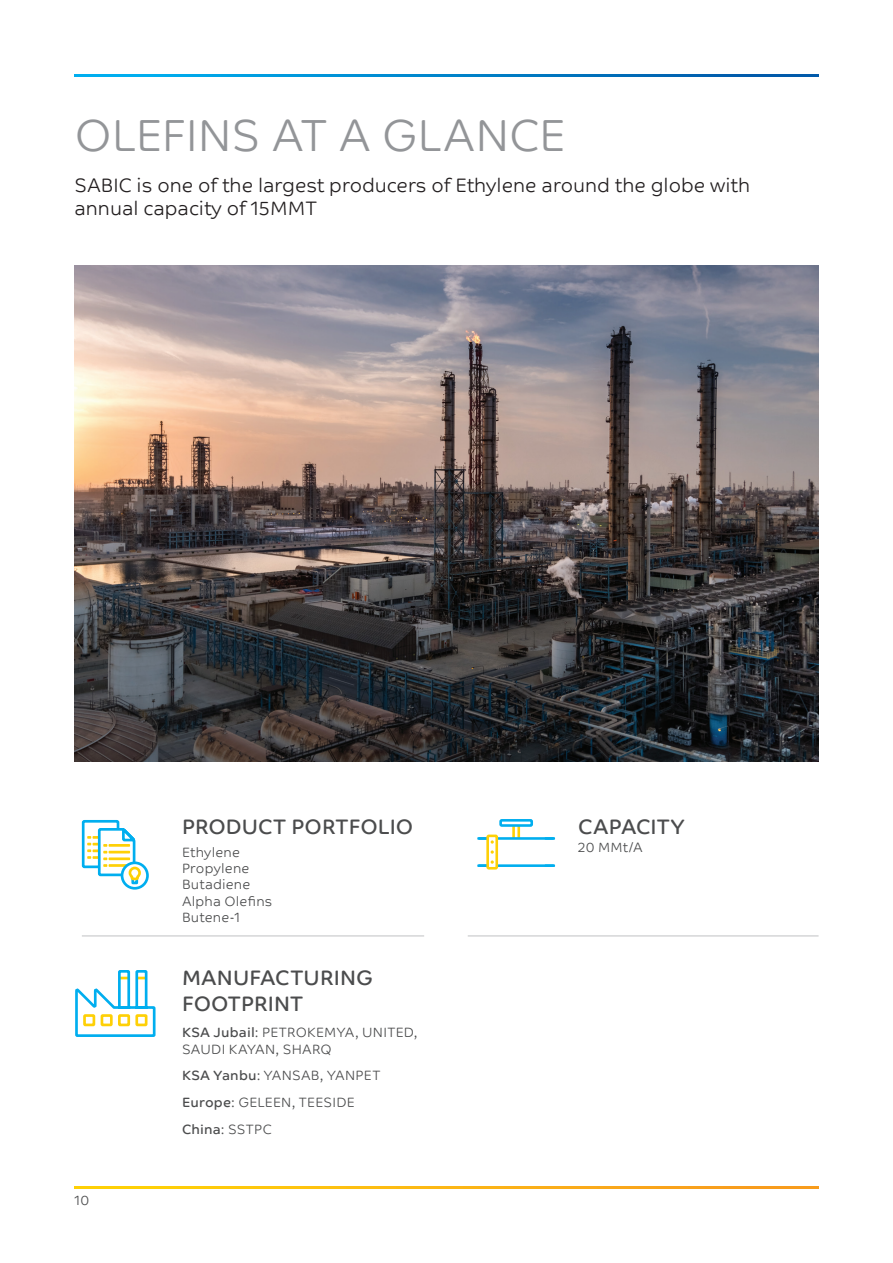
<style>
.page{position:relative;width:893px;height:1263px;background:#fff}
.page>*{position:absolute;margin:0;border:0;box-sizing:border-box;transform-origin:0 0}
.t1{font:300 45px "SABIC Typeface Text";color:#939598}
.t2{font:21px/25.2px "SABIC Typeface Text";color:#4b4c4d}
.t3{font:300 19.5px/23.4px "SABIC Typeface Text";color:#231f20}
.t4{font:300 13.5px/16.2px "SABIC Typeface Text";letter-spacing:.015em;color:#4b4c4d}
.s1{font-weight:400}
</style>
<div class="page">
<svg style="left:74px;top:74px;width:745px;height:3px"></svg>
<svg style="left:74px;top:1186px;width:745px;height:2px"></svg>
<img style="left:74px;top:266px;width:745px;height:496px">
<svg style="left:81px;top:820px;width:68px;height:70px"></svg>
<svg style="left:512px;top:827px;width:8px;height:10px"></svg>
<hr style="left:497px;top:837px;width:57px;height:3px;background:#00aeef">
<hr style="left:497px;top:864px;width:57px;height:3px;background:#00aeef">
<svg style="left:545px;top:837px;width:10px;height:3px"></svg>
<svg style="left:545px;top:864px;width:10px;height:3px"></svg>
<svg style="left:477px;top:860px;width:17px;height:7px"></svg>
<svg style="left:477px;top:837px;width:17px;height:7px"></svg>
<svg style="left:491px;top:850px;width:3px;height:4px"></svg>
<div style="left:486px;top:834px;width:12px;height:35px;border:3px solid #fed006"></div>
<div style="left:499px;top:819px;width:34px;height:8px;border:3px solid #00aeef"></div>
<svg style="left:75px;top:970px;width:81px;height:67px"></svg>
<hr style="left:82px;top:935px;width:342px;height:1px;background:#c7c8ca">
<hr style="left:468px;top:935px;width:351px;height:1px;background:#c7c8ca">
<h1 class="t1" style="left:74px;top:93px;width:493px">OLEFINS AT A GLANCE</h1>
<h3 class="t3" style="left:74px;top:172px;width:677px">SABIC is one of the largest producers of Ethylene around the globe with annual capacity of 15MMT</h3>
<h2 class="t2" style="left:182px;top:814px;width:233px">PRODUCT PORTFOLIO</h2>
<h2 class="t2" style="left:578px;top:814px;width:108px">CAPACITY</h2>
<p class="t4" style="left:182px;top:843px;width:92px">Ethylene<br>Propylene<br>Butadiene<br>Alpha Olefins<br>Butene-1</p>
<p class="t4" style="left:578px;top:838px;width:66px">20 MMt/A</p>
<p class="t4" style="left:74px;top:1191px;width:16px">10</p>
<h2 class="t2" style="left:182px;top:966px;width:192px">MANUFACTURING<br>FOOTPRINT</h2>
<p class="t4" style="left:182px;top:1023px;width:237px"><span class="s1">KSA Jubail</span>: PETROKEMYA, UNITED,<br>SAUDI KAYAN, SHARQ</p>
<p class="t4" style="left:182px;top:1061px;width:200px;line-height:26.7px"><span class="s1">KSA Yanbu</span>: YANSAB, YANPET<br><span class="s1">Europe</span>: GELEEN, TEESIDE<br><span class="s1">China</span>: SSTPC</p>
</div>
